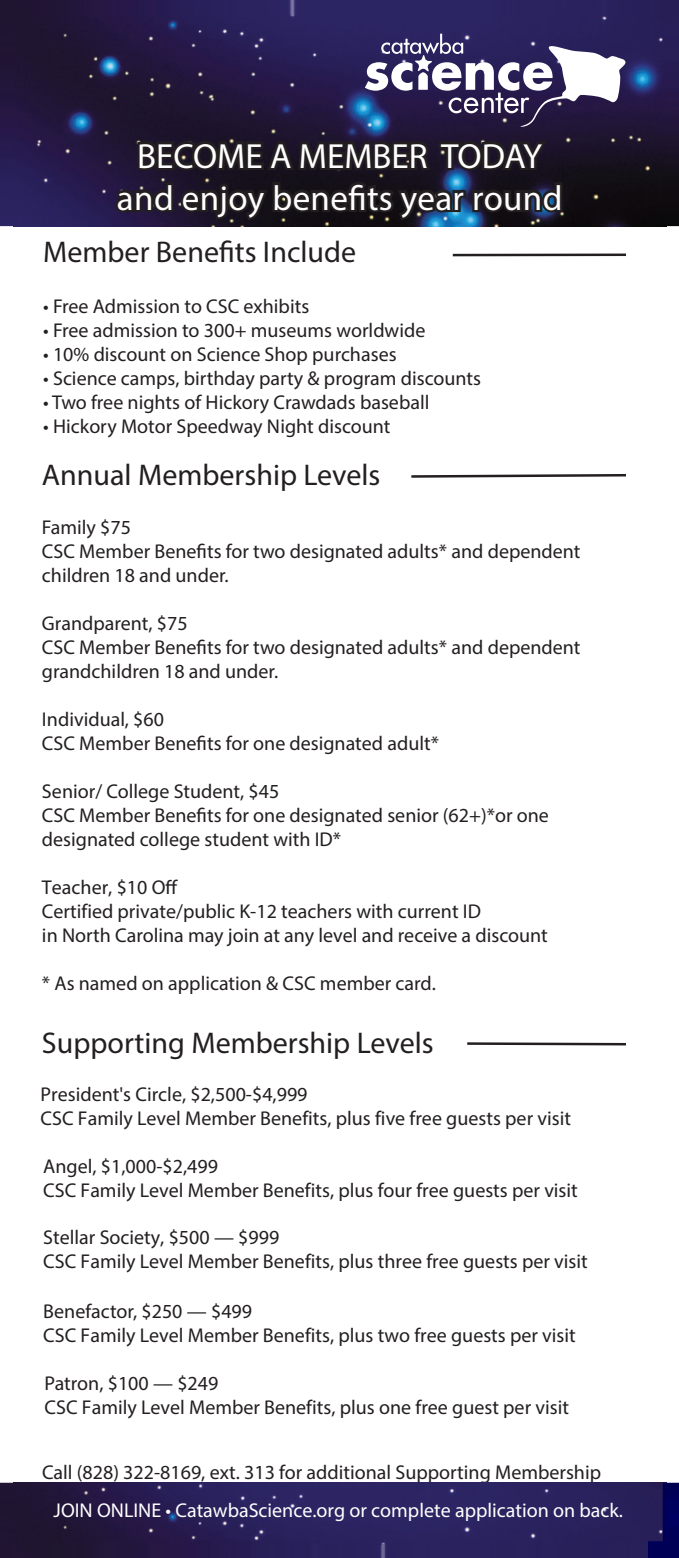
<style>
.page{position:relative;width:679px;height:1558px;background:#fff}
.page>*{position:absolute;margin:0;border:0;box-sizing:border-box;transform-origin:0 0}
.t1{font:35px/42px "Myriad Pro";color:#fff;text-align:center}
.t2{font:30px "Myriad Pro";color:#231f20}
.t3{font:20px/24px "Myriad Pro";color:#231f20}
.t4{font:20px "Myriad Pro";color:#fff}
</style>
<div class="page">
<img style="left:31px;top:32px;width:616px;height:194px">
<img style="left:31px;top:1482px;width:616px;height:44px">
<svg style="left:113px;top:32px;width:513px;height:225px"></svg>
<hr style="left:452px;top:253px;width:173px;height:3px;background:#231f20">
<hr style="left:467px;top:1042px;width:158px;height:3px;background:#231f20">
<svg style="left:411px;top:474px;width:215px;height:4px"></svg>
<img style="left:0;top:32px;width:31px;height:194px">
<img style="left:0;top:1482px;width:31px;height:44px">
<img style="left:0;top:0;width:647px;height:32px">
<img style="left:647px;top:0;width:31px;height:226px">
<img style="left:647px;top:1482px;width:31px;height:44px">
<img style="left:0;top:1526px;width:678px;height:31px">
<h1 class="t1" style="left:117px;top:134px;width:446px">BECOME A MEMBER TODAY and enjoy benefits year round</h1>
<h2 class="t2" style="left:43px;top:233px;width:314px">Member Benefits Include</h2>
<p class="t3" style="left:43px;top:293px;width:267px">• Free Admission to CSC exhibits</p>
<p class="t3" style="left:43px;top:317px;width:383px">• Free admission to 300+ museums worldwide</p>
<p class="t3" style="left:43px;top:341px;width:355px">• 10% discount on Science Shop purchases</p>
<p class="t3" style="left:43px;top:365px;width:439px">• Science camps, birthday party &amp; program discounts</p>
<p class="t3" style="left:43px;top:389px;width:387px">• Two free nights of Hickory Crawdads baseball</p>
<p class="t3" style="left:43px;top:413px;width:349px">• Hickory Motor Speedway Night discount</p>
<h2 class="t2" style="left:42px;top:457px;width:340px">Annual Membership Levels</h2>
<p class="t3" style="left:42px;top:514px;width:539px">Family $75<br>CSC Member Benefits for two designated adults* and dependent children 18 and under.</p>
<p class="t3" style="left:42px;top:610px;width:539px">Grandparent, $75<br>CSC Member Benefits for two designated adults* and dependent grandchildren 18 and under.</p>
<p class="t3" style="left:42px;top:706px;width:398px">Individual, $60<br>CSC Member Benefits for one designated adult*</p>
<p class="t3" style="left:42px;top:778px;width:508px">Senior/ College Student, $45<br>CSC Member Benefits for one designated senior (62+)*or one designated college student with ID*</p>
<p class="t3" style="left:42px;top:874px;width:507px">Teacher, $10 Off<br>Certified private/public K-12 teachers with current ID<br>in North Carolina may join at any level and receive a discount</p>
<p class="t3" style="left:42px;top:970px;width:395px">* As named on application &amp; CSC member card.</p>
<h2 class="t2" style="left:42px;top:1024px;width:393px">Supporting Membership Levels</h2>
<p class="t3" style="left:41px;top:1081px;width:531px">President's Circle, $2,500-$4,999<br>CSC Family Level Member Benefits, plus five free guests per visit</p>
<p class="t3" style="left:43px;top:1153px;width:536px">Angel, $1,000-$2,499<br>CSC Family Level Member Benefits, plus four free guests per visit</p>
<p class="t3" style="left:43px;top:1224px;width:545px">Stellar Society, $500 — $999<br>CSC Family Level Member Benefits, plus three free guests per visit</p>
<p class="t3" style="left:43px;top:1298px;width:533px">Benefactor, $250 — $499<br>CSC Family Level Member Benefits, plus two free guests per visit</p>
<p class="t3" style="left:45px;top:1371px;width:525px">Patron, $100 — $249<br>CSC Family Level Member Benefits, plus one free guest per visit</p>
<p class="t3" style="left:42px;top:1459px;width:560px">Call (828) 322-8169, ext. 313 for additional Supporting Membership</p>
<p class="t4" style="left:54px;top:1497px;width:570px">JOIN ONLINE • CatawbaScience.org or complete application on back.</p>
</div>
